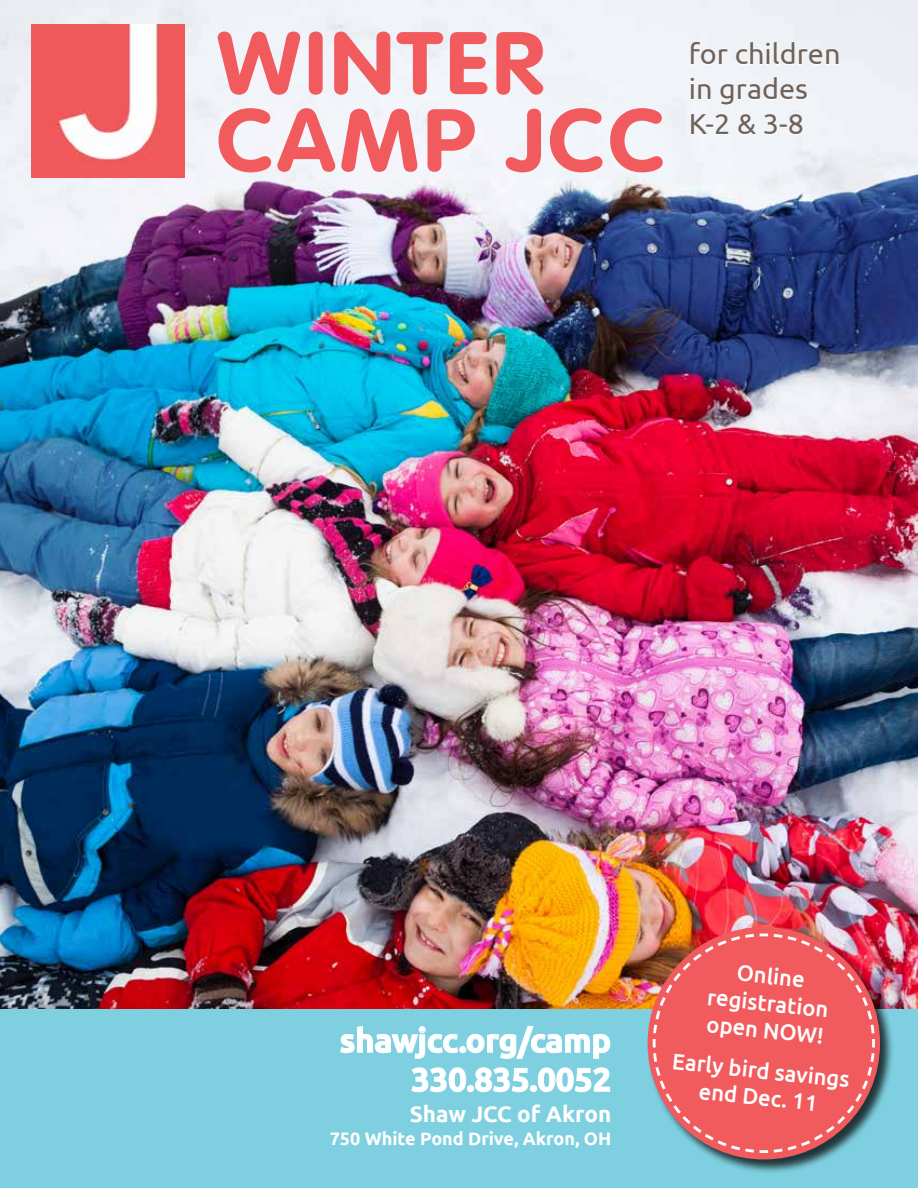
<style>
.page{position:relative;width:918px;height:1188px;background:#fff}
.page>*{position:absolute;margin:0;border:0;box-sizing:border-box;transform-origin:0 0}
.t1{font:87.3px/77.1px "VAG Rounded Bold";letter-spacing:.04em;color:#f15b5d;scale:1.06 1}
.t2{font:700 33px/39px "Ubuntu";letter-spacing:-.01em;color:#fff;text-align:right}
.t3{font:28.8px/35.1px "Ubuntu";color:#706359}
.t4{font:500 22.5px/27px "Ubuntu";color:#fff;text-align:center}
.t5{font:700 22.5px "Ubuntu";color:#fff}
.t6{font:700 18px "Ubuntu";color:#fff}
</style>
<div class="page">
<div style="left:0;top:1009px;width:918px;height:179px;background:#7ed0e0"></div>
<img style="left:0;top:0;width:918px;height:1009px">
<img style="left:31px;top:24px;width:154px;height:154px">
<svg style="left:340px;top:1026px;width:271px;height:33px"></svg>
<svg style="left:411px;top:1067px;width:199px;height:26px"></svg>
<svg style="left:690px;top:41px;width:39px;height:25px"></svg>
<svg style="left:735px;top:41px;width:104px;height:24px"></svg>
<svg style="left:690px;top:77px;width:21px;height:23px"></svg>
<svg style="left:720px;top:76px;width:88px;height:30px"></svg>
<svg style="left:690px;top:113px;width:39px;height:22px"></svg>
<svg style="left:738px;top:113px;width:19px;height:22px"></svg>
<svg style="left:764px;top:113px;width:39px;height:23px"></svg>
<div style="left:647px;top:926px;width:247px;height:248px;background:#000;opacity:.75"></div>
<svg style="left:651px;top:932px;width:225px;height:222px;background:#e16466"></svg>
<h1 class="t1" style="left:217px;top:24px;width:424px">WINTER<br>CAMP JCC</h1>
<p class="t3" style="left:689px;top:36px;width:153px">for children in grades<br>K-2 &amp; 3-8</p>
<h2 class="t2" style="left:340px;top:1021px;width:273px">shawjcc.org/camp<br>330.835.0052</h2>
<p class="t5" style="left:410px;top:1101px;width:203px">Shaw JCC of Akron</p>
<p class="t6" style="left:330px;top:1128px;width:283px">750 White Pond Drive, Akron, OH</p>
<p class="t4" style="left:712px;top:956px;width:123px;rotate:6deg">Online registration open NOW!</p>
<p class="t4" style="left:674px;top:1047px;width:180px;rotate:6deg">Early bird savings end Dec. 11</p>
</div>
